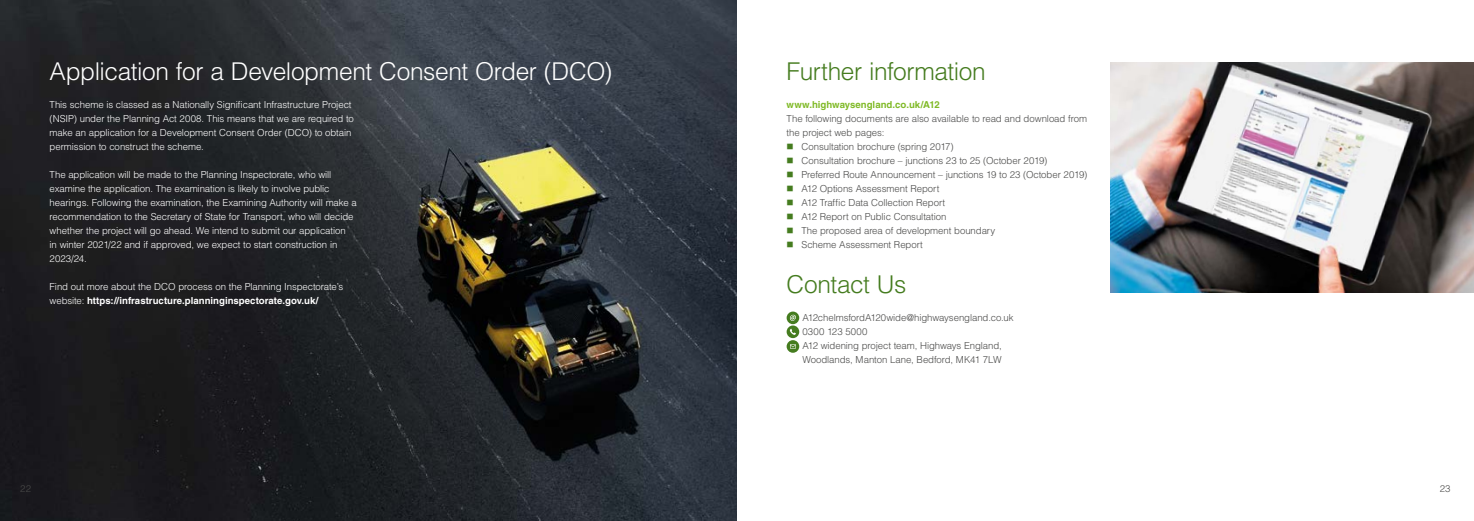
<style>
.page{position:relative;width:1474px;height:521px;background:#fff}
.page>*{position:absolute;margin:0;border:0;box-sizing:border-box;transform-origin:0 0}
.t1{font:300 24.5px "Helvetica LT Std";letter-spacing:-.015em;color:#fff}
.t2{font:300 24.5px "Helvetica LT Std";letter-spacing:-.015em;color:#457c1f}
.t3{font:300 9.62px/14px "Helvetica LT Std";letter-spacing:-.01em;color:#fff}
.t4{font:300 9.62px/14px "Helvetica LT Std";letter-spacing:-.01em;color:#4a4a49}
.t5{font:700 9.62px "Helvetica LT Std";color:#80ba27}
.s1{font-weight:700}
</style>
<div class="page">
<img style="left:1110px;top:62px;width:363px;height:231px">
<img style="left:0;top:0;width:737px;height:521px">
<svg style="left:786px;top:311px;width:13px;height:13px"></svg>
<svg style="left:790px;top:315px;width:6px;height:6px"></svg>
<svg style="left:786px;top:340px;width:13px;height:13px"></svg>
<svg style="left:790px;top:344px;width:5px;height:5px"></svg>
<svg style="left:786px;top:325px;width:13px;height:13px"></svg>
<svg style="left:790px;top:329px;width:6px;height:6px"></svg>
<h1 class="t1" style="left:50px;top:56px;width:564px">Application for a Development Consent Order (DCO)</h1>
<p class="t3" style="left:50px;top:97px;width:306px">This scheme is classed as a Nationally Significant Infrastructure Project (NSIP) under the Planning Act 2008. This means that we are required to make an application for a Development Consent Order (DCO) to obtain permission to construct the scheme.</p>
<p class="t3" style="left:50px;top:167px;width:309px">The application will be made to the Planning Inspectorate, who will examine the application. The examination is likely to involve public hearings. Following the examination, the Examining Authority will make a recommendation to the Secretary of State for Transport, who will decide whether the project will go ahead. We intend to submit our application<br>in winter 2021/22 and if approved, we expect to start construction in 2023/24.</p>
<p class="t3" style="left:50px;top:279px;width:295px">Find out more about the DCO process on the Planning Inspectorate’s website: <span class="s1">https://infrastructure.planninginspectorate.gov.uk/</span></p>
<h1 class="t2" style="left:786px;top:56px;width:201px">Further information</h1>
<p class="t5" style="left:786px;top:98px;width:154px">www.highwaysengland.co.uk/A12</p>
<p class="t4" style="left:786px;top:111px;width:302px">The following documents are also available to read and download from</p>
<p class="t4" style="left:786px;top:125px;width:99px">the project web pages:</p>
<p class="t4" style="left:801px;top:139px;width:154px">Consultation brochure (spring 2017)</p>
<p class="t4" style="left:801px;top:153px;width:247px">Consultation brochure – junctions 23 to 25 (October 2019)</p>
<p class="t4" style="left:801px;top:167px;width:287px">Preferred Route Announcement – junctions 19 to 23 (October 2019)</p>
<p class="t4" style="left:801px;top:181px;width:139px">A12 Options Assessment Report</p>
<p class="t4" style="left:801px;top:195px;width:145px">A12 Traffic Data Collection Report</p>
<p class="t4" style="left:801px;top:209px;width:146px">A12 Report on Public Consultation</p>
<p class="t4" style="left:801px;top:223px;width:195px">The proposed area of development boundary</p>
<p class="t4" style="left:801px;top:237px;width:123px">Scheme Assessment Report</p>
<h1 class="t2" style="left:786px;top:269px;width:121px">Contact Us</h1>
<p class="t4" style="left:802px;top:311px;width:213px">A12chelmsfordA120wide@highwaysengland.co.uk 0300 123 5000<br>A12 widening project team, Highways England, Woodlands, Manton Lane, Bedford, MK41 7LW</p>
<p class="t4" style="left:20px;top:482px;width:12px">22</p>
<p class="t4" style="left:1439px;top:482px;width:12px">23</p>
</div>
